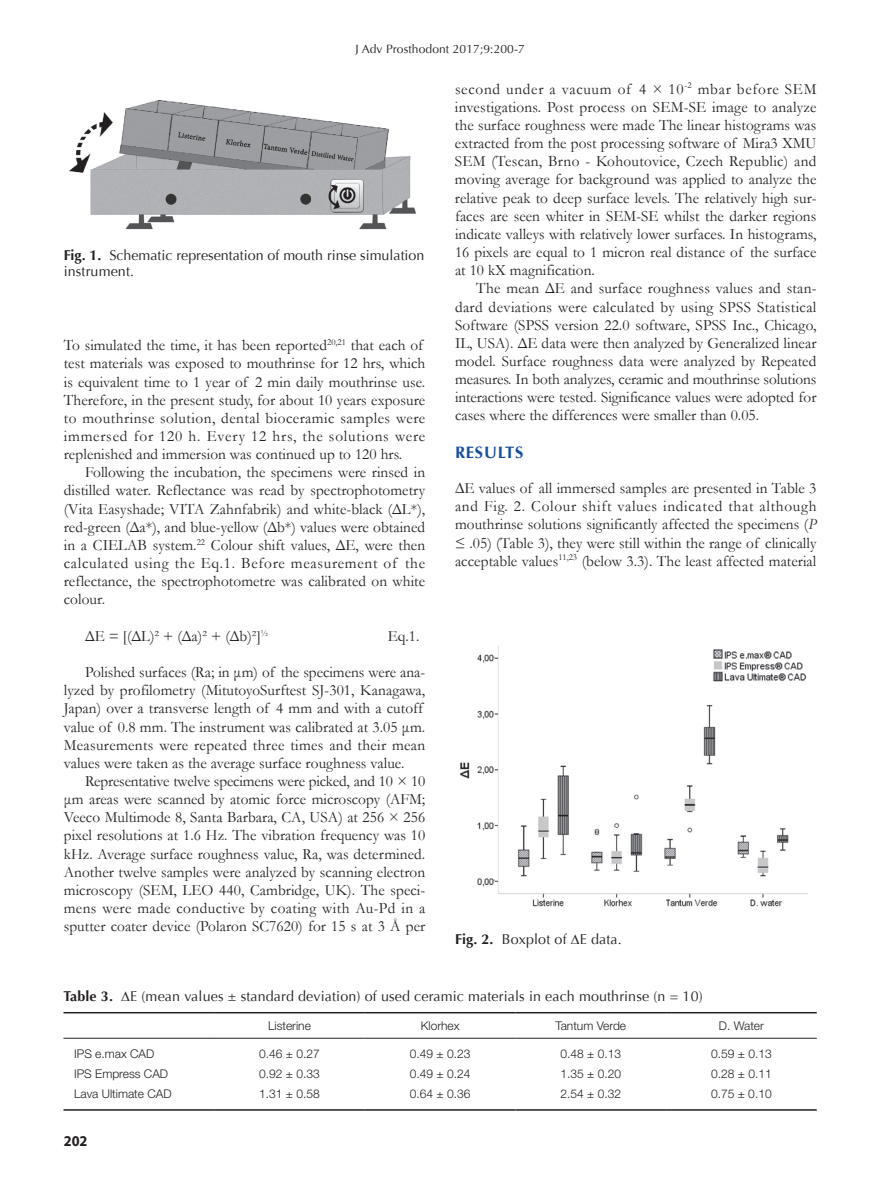
<style>
.page{position:relative;width:893px;height:1191px;background:#fff}
.page>*{position:absolute;margin:0;border:0;box-sizing:border-box;transform-origin:0 0}
.t1{font:700 16.5px "Optima";letter-spacing:.05em;color:#154e9b}
.t2{font:15.75px/18.1px "Garamond";letter-spacing:.005em;color:#231f20;text-align:justify}
.t3{font:700 15px "Myriad Pro";color:#231f20;scale:.95 1}
.t4{font:14.25px/15.8px "Optima";letter-spacing:.01em;color:#231f20}
.t5{font:300 12px "Helvetica Neue LT Pro";color:#231f20}
.t6{font:12px "Optima";letter-spacing:.01em;color:#231f20}
.s1{font-weight:700}
.s2{font-style:italic}
</style>
<div class="page">
<img style="left:69px;top:100px;width:348px;height:130px">
<hr style="left:63px;top:1012px;width:151px;height:1px;background:#231f20">
<hr style="left:214px;top:1012px;width:151px;height:1px;background:#231f20">
<hr style="left:365px;top:1012px;width:150px;height:1px;background:#231f20">
<hr style="left:515px;top:1012px;width:151px;height:1px;background:#231f20">
<hr style="left:666px;top:1012px;width:151px;height:1px;background:#231f20">
<hr style="left:63px;top:1109px;width:151px;height:1px;background:#231f20">
<hr style="left:214px;top:1109px;width:151px;height:1px;background:#231f20">
<hr style="left:365px;top:1109px;width:150px;height:1px;background:#231f20">
<hr style="left:515px;top:1109px;width:151px;height:1px;background:#231f20">
<hr style="left:666px;top:1109px;width:151px;height:1px;background:#231f20">
<hr style="left:63px;top:1038px;width:151px;height:1px;background:#231f20">
<hr style="left:214px;top:1038px;width:151px;height:1px;background:#231f20">
<hr style="left:365px;top:1038px;width:150px;height:1px;background:#231f20">
<hr style="left:515px;top:1038px;width:151px;height:1px;background:#231f20">
<hr style="left:666px;top:1038px;width:151px;height:1px;background:#231f20">
<img style="left:460px;top:646px;width:348px;height:261px">
<p class="t6" style="left:355px;top:42px;width:171px">J Adv Prosthodont 2017;9:200-7</p>
<p class="t4" style="left:64px;top:247px;width:362px"><span class="s1">Fig. 1.</span> Schematic representation of mouth rinse simulation instrument.</p>
<p class="t2" style="left:64px;top:336px;width:363px;text-align:left">To simulated the time, it has been reported<sup>20,21</sup> that each of test materials was exposed to mouthrinse for 12 hrs, which is equivalent time to 1 year of 2 min daily mouthrinse use.<br>Therefore, in the present study, for about 10 years exposure to mouthrinse solution, dental bioceramic samples were immersed for 120 h. Every 12 hrs, the solutions were replenished and immersion was continued up to 120 hrs.</p>
<p class="t2" style="left:64px;top:463px;width:363px;text-indent:21px">Following the incubation, the specimens were rinsed in distilled water. Reflectance was read by spectrophotometry (Vita Easyshade; VITA Zahnfabrik) and white-black (ΔL*), red-green (Δa*), and blue-yellow (Δb*) values were obtained in a CIELAB system.<sup>22</sup> Colour shift values, ΔE, were then calculated using the Eq.1. Before measurement of the reflectance, the spectrophotometre was calibrated on white colour.</p>
<p class="t2" style="left:85px;top:626px;width:185px">ΔE = [(ΔL)² + (Δa)² + (Δb)²]<sup>½</sup></p>
<p class="t2" style="left:388px;top:626px;width:33px">Eq.1.</p>
<p class="t2" style="left:64px;top:662px;width:363px;text-align:left;text-indent:21px">Polished surfaces (Ra; in μm) of the specimens were ana&shy;lyzed by profilometry (MitutoyoSurftest SJ-301, Kanagawa, Japan) over a transverse length of 4 mm and with a cutoff value of 0.8 mm. The instrument was calibrated at 3.05 μm.<br>Measurements were repeated three times and their mean values were taken as the average surface roughness value.</p>
<p class="t2" style="left:64px;top:771px;width:363px;text-indent:21px">Representative twelve specimens were picked, and 10 × 10 μm areas were scanned by atomic force microscopy (AFM; Veeco Multimode 8, Santa Barbara, CA, USA) at 256 × 256 pixel resolutions at 1.6 Hz. The vibration frequency was 10 kHz. Average surface roughness value, Ra, was determined.<br>Another twelve samples were analyzed by scanning electron microscopy (SEM, LEO 440, Cambridge, UK). The speci&shy;mens were made conductive by coating with Au-Pd in a sputter coater device (Polaron SC7620) for 15 s at 3 Å per</p>
<p class="t2" style="left:455px;top:79px;width:363px">second under a vacuum of 4 × 10<sup>-2</sup> mbar before SEM investigations. Post process on SEM-SE image to analyze the surface roughness were made The linear histograms was extracted from the post processing software of Mira3 XMU SEM (Tescan, Brno - Kohoutovice, Czech Republic) and moving average for background was applied to analyze the relative peak to deep surface levels. The relatively high sur&shy;faces are seen whiter in SEM-SE whilst the darker regions indicate valleys with relatively lower surfaces. In histograms, 16 pixels are equal to 1 micron real distance of the surface at 10 kX magnification.</p>
<p class="t2" style="left:455px;top:279px;width:363px;text-indent:21px">The mean ΔE and surface roughness values and stan&shy;dard deviations were calculated by using SPSS Statistical Software (SPSS version 22.0 software, SPSS Inc., Chicago, IL, USA). ΔE data were then analyzed by Generalized linear model. Surface roughness data were analyzed by Repeated measures. In both analyzes, ceramic and mouthrinse solutions interactions were tested. Significance values were adopted for cases where the differences were smaller than 0.05.</p>
<p class="t1" style="left:455px;top:442px;width:70px">RESULTS</p>
<p class="t2" style="left:455px;top:478px;width:363px">∆E values of all immersed samples are presented in Table 3 and Fig. 2. Colour shift values indicated that although mouthrinse solutions significantly affected the specimens (<span class="s2">P </span>≤ .05) (Table 3), they were still within the range of clinically acceptable values<sup>11,23</sup> (below 3.3). The least affected material</p>
<p class="t4" style="left:455px;top:932px;width:168px"><span class="s1">Fig. 2.</span> Boxplot of ΔE data.</p>
<p class="t4" style="left:63px;top:988px;width:641px"><span class="s1">Table 3.</span> ΔE (mean values ± standard deviation) of used ceramic materials in each mouthrinse (n = 10)</p>
<p class="t5" style="left:268px;top:1018px;width:44px">Listerine</p>
<p class="t5" style="left:421px;top:1018px;width:40px">Klorhex</p>
<p class="t5" style="left:555px;top:1018px;width:72px">Tantum Verde</p>
<p class="t5" style="left:719px;top:1018px;width:47px">D. Water</p>
<p class="t5" style="left:74px;top:1046px;width:82px">IPS e.max CAD</p>
<p class="t5" style="left:259px;top:1046px;width:62px">0.46 ± 0.27</p>
<p class="t5" style="left:410px;top:1046px;width:62px">0.49 ± 0.23</p>
<p class="t5" style="left:560px;top:1046px;width:62px">0.48 ± 0.13</p>
<p class="t5" style="left:711px;top:1046px;width:62px">0.59 ± 0.13</p>
<p class="t5" style="left:74px;top:1066px;width:96px">IPS Empress CAD</p>
<p class="t5" style="left:259px;top:1066px;width:62px">0.92 ± 0.33</p>
<p class="t5" style="left:410px;top:1066px;width:62px">0.49 ± 0.24</p>
<p class="t5" style="left:560px;top:1066px;width:62px">1.35 ± 0.20</p>
<p class="t5" style="left:711px;top:1066px;width:62px">0.28 ± 0.11</p>
<p class="t5" style="left:74px;top:1086px;width:99px">Lava Ultimate CAD</p>
<p class="t5" style="left:259px;top:1086px;width:62px">1.31 ± 0.58</p>
<p class="t5" style="left:410px;top:1086px;width:62px">0.64 ± 0.36</p>
<p class="t5" style="left:560px;top:1086px;width:62px">2.54 ± 0.32</p>
<p class="t5" style="left:711px;top:1086px;width:62px">0.75 ± 0.10</p>
<p class="t3" style="left:64px;top:1131px;width:26px">202</p>
</div>
